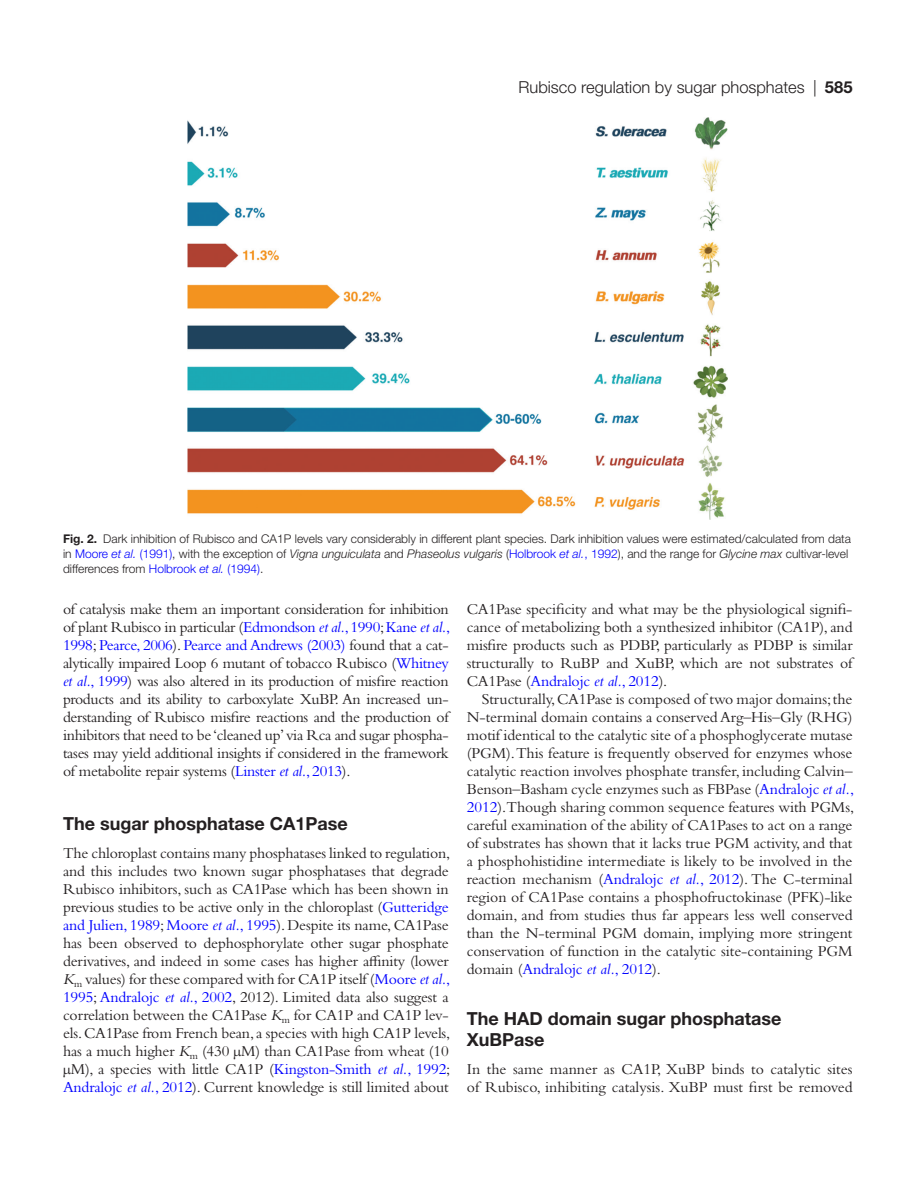
<style>
.page{position:relative;width:919px;height:1187px;background:#fff}
.page>*{position:absolute;margin:0;border:0;box-sizing:border-box;transform-origin:0 0}
.t1{font:700 18px/21px "Helvetica Neue LT Std";color:#231f20}
.t2{font:300 16.5px "Helvetica Neue LT Std";color:#231f20}
.t3{font:15.75px/18px "Bembo Std";letter-spacing:-.01em;color:#231f20;text-align:justify}
.t4{font:300 12px/15px "Helvetica Neue LT Std";color:#231f20}
.s1{font-weight:700}
.s2{color:#00f}
.s3{font-style:italic;color:#00f}
.s4{font-style:italic}
</style>
<div class="page">
<img style="left:188px;top:117px;width:540px;height:402px">
<p class="t2" style="left:518px;top:77px;width:335px">Rubisco regulation by sugar phosphates | <span class="s1">585</span></p>
<p class="t4" style="left:63px;top:531px;width:789px"><span class="s1">Fig. 2.</span> Dark inhibition of Rubisco and CA1P levels vary considerably in different plant species. Dark inhibition values were estimated/calculated from data in <span class="s2">Moore</span> <span class="s3">et al.</span> <span class="s2">(1991)</span>, with the exception of <span class="s4">Vigna unguiculata</span> and <span class="s4">Phaseolus vulgaris</span> (<span class="s2">Holbrook</span> <span class="s3">et al.</span><span class="s2">, 1992</span>), and the range for <span class="s4">Glycine max</span> cultivar-level differences from <span class="s2">Holbrook</span> <span class="s3">et al.</span> <span class="s2">(1994)</span>.</p>
<p class="t3" style="left:63px;top:599px;width:389px">of catalysis make them an important consideration for inhibition of plant Rubisco in particular (<span class="s2">Edmondson</span> <span class="s3">et al.</span><span class="s2">, 1990</span>; <span class="s2">Kane</span> <span class="s3">et al.</span><span class="s2">, 1998</span>; <span class="s2">Pearce, 2006</span>). <span class="s2">Pearce and Andrews (2003)</span> found that a cat&shy;alytically impaired Loop 6 mutant of tobacco Rubisco (<span class="s2">Whitney </span><span class="s3">et al.</span><span class="s2">, 1999</span>) was also altered in its production of misfire reaction products and its ability to carboxylate XuBP. An increased un&shy;derstanding of Rubisco misfire reactions and the production of inhibitors that need to be ‘cleaned up’ via Rca and sugar phospha&shy;tases may yield additional insights if considered in the framework of metabolite repair systems (<span class="s2">Linster</span> <span class="s3">et al.</span><span class="s2">, 2013</span>).</p>
<p class="t1" style="left:63px;top:812px;width:286px">The sugar phosphatase CA1Pase</p>
<p class="t3" style="left:63px;top:843px;width:389px">The chloroplast contains many phosphatases linked to regulation, and this includes two known sugar phosphatases that degrade Rubisco inhibitors, such as CA1Pase which has been shown in previous studies to be active only in the chloroplast (<span class="s2">Gutteridge and Julien, 1989</span>; <span class="s2">Moore</span> <span class="s3">et al.</span><span class="s2">, 1995</span>). Despite its name, CA1Pase has been observed to dephosphorylate other sugar phosphate derivatives, and indeed in some cases has higher affinity (lower <span class="s4">K</span><sub>m</sub> values) for these compared with for CA1P itself (<span class="s2">Moore</span> <span class="s3">et al.</span><span class="s2">, 1995</span>; <span class="s2">Andralojc</span> <span class="s3">et al.</span><span class="s2">, 2002</span>, 2012). Limited data also suggest a correlation between the CA1Pase <span class="s4">K</span><sub>m</sub> for CA1P and CA1P lev&shy;els. CA1Pase from French bean, a species with high CA1P levels, has a much higher <span class="s4">K</span><sub>m</sub> (430 µM) than CA1Pase from wheat (10 µM), a species with little CA1P (<span class="s2">Kingston-Smith</span> <span class="s3">et al.</span><span class="s2">, 1992</span>; <span class="s2">Andralojc</span> <span class="s3">et al.</span><span class="s2">, 2012</span>). Current knowledge is still limited about</p>
<p class="t3" style="left:467px;top:599px;width:387px">CA1Pase specificity and what may be the physiological signifi&shy;cance of metabolizing both a synthesized inhibitor (CA1P), and misfire products such as PDBP, particularly as PDBP is similar structurally to RuBP and XuBP, which are not substrates of CA1Pase (<span class="s2">Andralojc</span> <span class="s3">et al.</span><span class="s2">, 2012</span>).</p>
<p class="t3" style="left:467px;top:689px;width:389px;text-indent:15px">Structurally, CA1Pase is composed of two major domains; the N-terminal domain contains a conserved Arg–His–Gly (RHG) motif identical to the catalytic site of a phosphoglycerate mutase (PGM). This feature is frequently observed for enzymes whose catalytic reaction involves phosphate transfer, including Calvin– Benson–Basham cycle enzymes such as FBPase (<span class="s2">Andralojc</span> <span class="s3">et al.</span><span class="s2">, 2012</span>).Though sharing common sequence features with PGMs, careful examination of the ability of CA1Pases to act on a range of substrates has shown that it lacks true PGM activity, and that a phosphohistidine intermediate is likely to be involved in the reaction mechanism (<span class="s2">Andralojc</span> <span class="s3">et al.</span><span class="s2">, 2012</span>). The C-terminal region of CA1Pase contains a phosphofructokinase (PFK)-like domain, and from studies thus far appears less well conserved than the N-terminal PGM domain, implying more stringent conservation of function in the catalytic site-containing PGM domain (<span class="s2">Andralojc</span> <span class="s3">et al.</span><span class="s2">, 2012</span>).</p>
<p class="t1" style="left:467px;top:1007px;width:316px">The HAD domain sugar phosphatase<br>XuBPase</p>
<p class="t3" style="left:467px;top:1059px;width:387px">In the same manner as CA1P, XuBP binds to catalytic sites of Rubisco, inhibiting catalysis. XuBP must first be removed</p>
</div>
